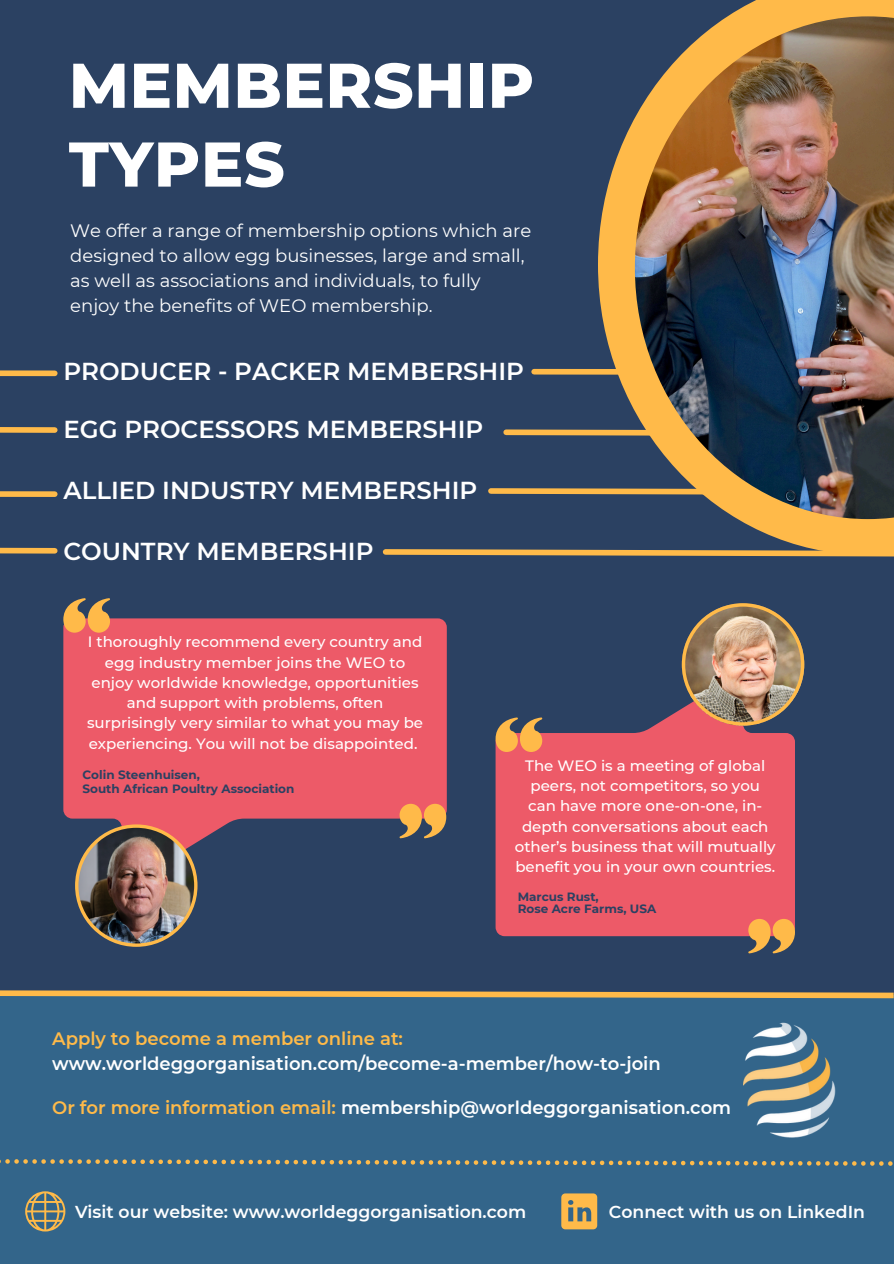
<style>
.page{position:relative;width:894px;height:1264px;background:#fff}
.page>*{position:absolute;margin:0;border:0;box-sizing:border-box;transform-origin:0 0}
.t1{font:800 63px/78.8px "Montserrat";letter-spacing:.01em;color:#fff}
.t2{font:600 24.45px "Montserrat";color:#fff}
.t3{font:18px/24.8px "Montserrat";color:#fff}
.t4{font:600 18px/24.8px "Montserrat";color:#fff}
.t5{font:600 17.25px "Montserrat";color:#fff}
.t6{font:500 15px/20.2px "Montserrat";color:#fff;text-align:center}
.t7{font:700 12px "Montserrat";color:#2b4162}
.s1{color:#ffba49}
</style>
<div class="page">
<div style="left:0;top:0;width:893px;height:1263px;background:#2b4162"></div>
<div style="left:0;top:995px;width:893px;height:268px;background:#33658a"></div>
<svg style="left:561px;top:1193px;width:36px;height:36px"></svg>
<svg style="left:25px;top:1191px;width:40px;height:40px"></svg>
<svg style="left:0;top:1159px;width:892px;height:6px"></svg>
<svg style="left:531px;top:368px;width:66px;height:7px"></svg>
<svg style="left:503px;top:429px;width:94px;height:7px"></svg>
<svg style="left:488px;top:488px;width:109px;height:7px"></svg>
<svg style="left:382px;top:549px;width:511px;height:8px"></svg>
<svg style="left:597px;top:0;width:296px;height:555px"></svg>
<img style="left:634px;top:16px;width:259px;height:503px">
<svg style="left:0;top:990px;width:893px;height:9px"></svg>
<svg style="left:0;top:370px;width:58px;height:7px"></svg>
<svg style="left:0;top:427px;width:58px;height:6px"></svg>
<svg style="left:0;top:491px;width:58px;height:6px"></svg>
<svg style="left:0;top:547px;width:58px;height:7px"></svg>
<img style="left:743px;top:1022px;width:93px;height:116px">
<svg style="left:63px;top:618px;width:383px;height:266px;fill:#ed5a68"></svg>
<svg style="left:63px;top:598px;width:47px;height:34px"></svg>
<div style="left:495px;top:709px;width:299px;height:227px;background:#ed5a68"></div>
<svg style="left:495px;top:717px;width:47px;height:35px"></svg>
<svg style="left:399px;top:803px;width:47px;height:35px"></svg>
<svg style="left:747px;top:918px;width:47px;height:35px"></svg>
<img style="left:681px;top:603px;width:123px;height:122px">
<img style="left:75px;top:824px;width:122px;height:122px">
<h2 class="t1" style="left:69px;top:46px;width:466px">MEMBERSHIP<br>TYPES</h2>
<p class="t3" style="left:70px;top:218px;width:462px">We offer a range of membership options which are designed to allow egg businesses, large and small, as well as associations and individuals, to fully enjoy the benefits of WEO membership.</p>
<p class="t2" style="left:63px;top:356px;width:462px">PRODUCER - PACKER MEMBERSHIP</p>
<p class="t2" style="left:63px;top:414px;width:421px">EGG PROCESSORS MEMBERSHIP</p>
<p class="t2" style="left:63px;top:475px;width:415px">ALLIED INDUSTRY MEMBERSHIP</p>
<p class="t2" style="left:63px;top:536px;width:311px">COUNTRY MEMBERSHIP</p>
<p class="t6" style="left:87px;top:631px;width:337px">I thoroughly recommend every country and egg industry member joins the WEO to enjoy worldwide knowledge, opportunities and support with problems, often surprisingly very similar to what you may be experiencing. You will not be disappointed.</p>
<h2 class="t7" style="left:82px;top:767px;width:119px">Colin Steenhuisen,</h2>
<p class="t7" style="left:82px;top:781px;width:213px">South African Poultry Association</p>
<p class="t6" style="left:514px;top:755px;width:262px">The WEO is a meeting of global peers, not competitors, so you can have more one-on-one, in&shy;depth conversations about each other’s business that will mutually benefit you in your own countries.</p>
<h5 class="t7" style="left:517px;top:889px;width:82px">Marcus Rust,</h5>
<p class="t7" style="left:517px;top:901px;width:140px">Rose Acre Farms, USA</p>
<h4 class="t4" style="left:52px;top:1026px;width:610px"><span class="s1">Apply to become a member online at: </span>www.worldeggorganisation.com/become-a-member/how-to-join</h4>
<h2 class="t4" style="left:52px;top:1095px;width:680px"><span class="s1">Or for more information email:</span> membership@worldeggorganisation.com</h2>
<p class="t5" style="left:75px;top:1200px;width:452px">Visit our website: www.worldeggorganisation.com</p>
<h2 class="t5" style="left:608px;top:1200px;width:257px">Connect with us on LinkedIn</h2>
</div>
